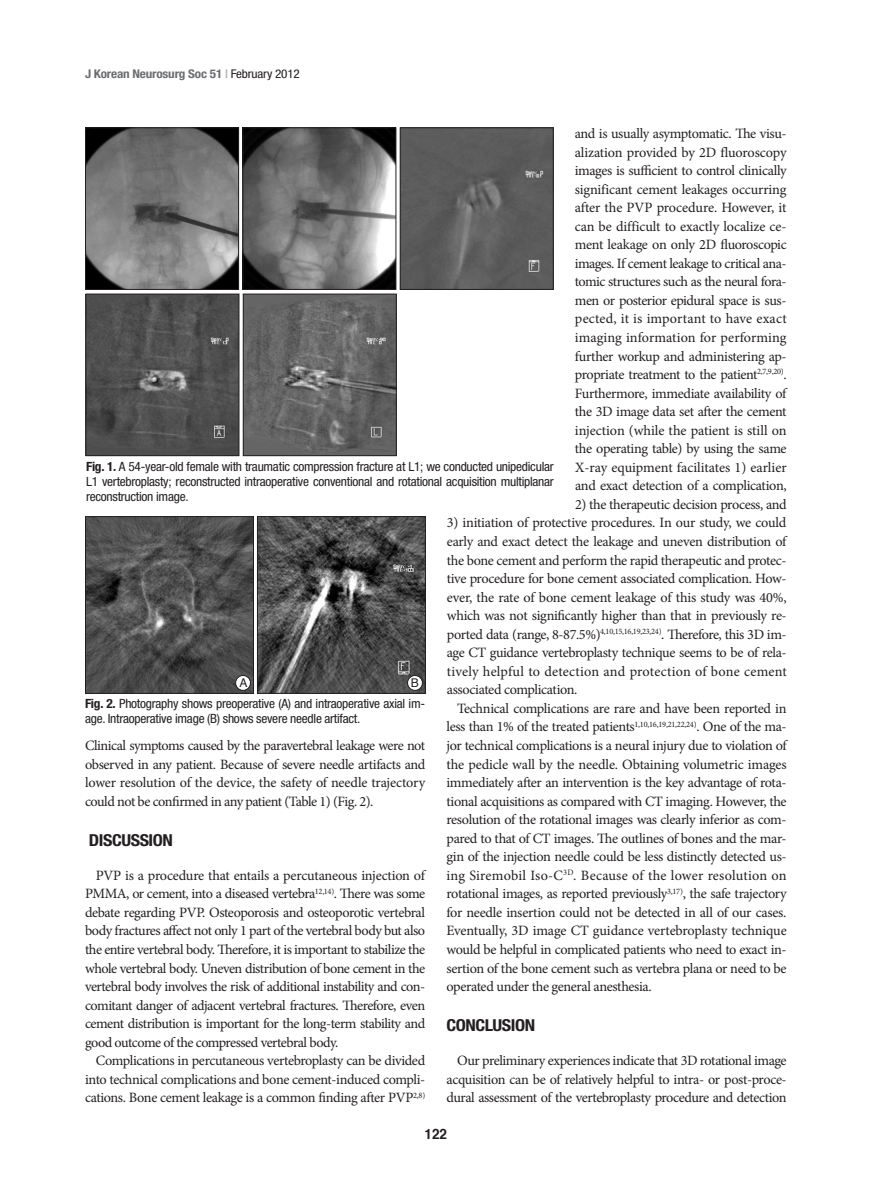
<style>
.page{position:relative;width:893px;height:1191px;background:#fff}
.page>*{position:absolute;margin:0;border:0;box-sizing:border-box;transform-origin:0 0}
.중제_JKNS{font:700 condensed 16.5px "Helvetica Neue LT Std";letter-spacing:-.025em;color:#231f20;scale:1.1 1}
.본문_JKNS{font:14.25px/18.6px "Minion Pro";letter-spacing:-.03em;color:#231f20;text-align:justify}
.t1{font:700 14.25px "Helvetica";color:#231f20;scale:.95 1}
.사진설명_JKNS{font:condensed 12.75px/15px "Helvetica Neue LT Std";letter-spacing:-.02em;color:#231f20;scale:1.05 1}
.t2{font:700 condensed 12px "Helvetica Neue LT Std";letter-spacing:-.015em;color:#6c6d70;scale:1.1 1}
.t3{font:12px "Helvetica";color:#231f20}
.s1{color:#bcbdc0}
.s2{font-weight:400;color:#231f20}
.s3{font-weight:700}
</style>
<div class="page">
<img style="left:87px;top:518px;width:165px;height:173px">
<div style="left:85px;top:516px;width:169px;height:177px;border:1px solid #231f20"></div>
<img style="left:259px;top:518px;width:165px;height:173px">
<div style="left:257px;top:516px;width:169px;height:177px;border:1px solid #231f20"></div>
<div style="left:408px;top:675px;width:14px;height:15px;background:#fff;border-radius:50%"></div>
<div style="left:407px;top:675px;width:16px;height:15px;border:1px solid #231f20;border-radius:50%"></div>
<div style="left:236px;top:675px;width:14px;height:15px;background:#fff;border-radius:50%"></div>
<div style="left:235px;top:675px;width:16px;height:15px;border:1px solid #231f20;border-radius:50%"></div>
<img style="left:88px;top:296px;width:149px;height:158px">
<div style="left:86px;top:294px;width:153px;height:162px;border:1px solid #231f20"></div>
<img style="left:87px;top:130px;width:150px;height:158px">
<div style="left:85px;top:128px;width:154px;height:162px;border:1px solid #231f20"></div>
<img style="left:245px;top:296px;width:149px;height:158px">
<div style="left:243px;top:294px;width:153px;height:162px;border:1px solid #231f20"></div>
<img style="left:245px;top:130px;width:149px;height:158px">
<div style="left:243px;top:128px;width:153px;height:162px;border:1px solid #231f20"></div>
<img style="left:402px;top:130px;width:149px;height:158px">
<div style="left:400px;top:128px;width:153px;height:162px;border:1px solid #231f20"></div>
<p class="t2" style="left:85px;top:66px;width:197px">J Korean Neurosurg Soc 51 <span class="s1">|</span> <span class="s2">February 2012</span></p>
<p class="본문_JKNS" style="left:575px;top:124px;width:214px">and is usually asymptomatic. The visu&shy;alization provided by 2D fluoroscopy images is sufficient to control clinically significant cement leakages occurring after the PVP procedure. However, it can be difficult to exactly localize ce&shy;ment leakage on only 2D fluoroscopic images. If cement leakage to critical ana&shy;tomic structures such as the neural fora&shy;men or posterior epidural space is sus&shy;pected, it is important to have exact imaging information for performing further workup and administering ap&shy;propriate treatment to the patient<sup>2,7,9,20)</sup>.<br>Furthermore, immediate availability of the 3D image data set after the cement injection (while the patient is still on the operating table) by using the same X-ray equipment facilitates 1) earlier and exact detection of a complication,</p>
<p class="본문_JKNS" style="left:575px;top:495px;width:213px">2) the therapeutic decision process, and</p>
<p class="본문_JKNS" style="left:447px;top:513px;width:341px">3) initiation of protective procedures. In our study, we could early and exact detect the leakage and uneven distribution of the bone cement and perform the rapid therapeutic and protec&shy;tive procedure for bone cement associated complication. How&shy;ever, the rate of bone cement leakage of this study was 40%, which was not significantly higher than that in previously re&shy;ported data (range, 8-87.5%)<sup>4,10,15,16,19,23,24)</sup>. Therefore, this 3D im&shy;age CT guidance vertebroplasty technique seems to be of rela&shy;tively helpful to detection and protection of bone cement associated complication.</p>
<p class="본문_JKNS" style="left:446px;top:699px;width:342px;text-indent:11px">Technical complications are rare and have been reported in less than 1% of the treated patients<sup>1,10,16,19,21,22,24)</sup>. One of the ma&shy;jor technical complications is a neural injury due to violation of the pedicle wall by the needle. Obtaining volumetric images immediately after an intervention is the key advantage of rota&shy;tional acquisitions as compared with CT imaging. However, the resolution of the rotational images was clearly inferior as com&shy;pared to that of CT images. The outlines of bones and the mar&shy;gin of the injection needle could be less distinctly detected us&shy;ing Siremobil Iso-C<sup>3D</sup>. Because of the lower resolution on rotational images, as reported previously<sup>3,17)</sup>, the safe trajectory for needle insertion could not be detected in all of our cases.<br>Eventually, 3D image CT guidance vertebroplasty technique would be helpful in complicated patients who need to exact in&shy;sertion of the bone cement such as vertebra plana or need to be operated under the general anesthesia.</p>
<p class="중제_JKNS" style="left:446px;top:1015px;width:82px">CONCLUSION</p>
<p class="본문_JKNS" style="left:446px;top:1051px;width:342px;text-indent:11px">Our preliminary experiences indicate that 3D rotational image acquisition can be of relatively helpful to intra- or post-proce&shy;dural assessment of the vertebroplasty procedure and detection</p>
<p class="사진설명_JKNS" style="left:86px;top:458px;width:447px;text-align:justify"><span class="s3">Fig. 1.</span> A 54-year-old female with traumatic compression fracture at L1; we conducted unipedicular L1 vertebroplasty; reconstructed intraoperative conventional and rotational acquisition multiplanar reconstruction image.</p>
<p class="t3" style="left:239px;top:674px;width:10px">A</p>
<p class="t3" style="left:411px;top:674px;width:10px">B</p>
<p class="사진설명_JKNS" style="left:85px;top:696px;width:325px"><span class="s3">Fig. 2.</span> Photography shows preoperative (A) and intraoperative axial im&shy;age. Intraoperative image (B) shows severe needle artifact.</p>
<p class="본문_JKNS" style="left:85px;top:736px;width:342px">Clinical symptoms caused by the paravertebral leakage were not observed in any patient. Because of severe needle artifacts and lower resolution of the device, the safety of needle trajectory could not be confirmed in any patient (Table 1) (Fig. 2).</p>
<p class="중제_JKNS" style="left:89px;top:830px;width:78px">DISCUSSION</p>
<p class="본문_JKNS" style="left:85px;top:866px;width:342px;text-indent:11px">PVP is a procedure that entails a percutaneous injection of PMMA, or cement, into a diseased vertebra<sup>12,14)</sup>. There was some debate regarding PVP. Osteoporosis and osteoporotic vertebral body fractures affect not only 1 part of the vertebral body but also the entire vertebral body. Therefore, it is important to stabilize the whole vertebral body. Uneven distribution of bone cement in the vertebral body involves the risk of additional instability and con&shy;comitant danger of adjacent vertebral fractures. Therefore, even cement distribution is important for the long-term stability and good outcome of the compressed vertebral body.</p>
<p class="본문_JKNS" style="left:85px;top:1051px;width:342px;text-indent:11px">Complications in percutaneous vertebroplasty can be divided into technical complications and bone cement-induced compli&shy;cations. Bone cement leakage is a common finding after PVP<sup>2,8)</sup></p>
<p class="t1" style="left:425px;top:1123px;width:25px">122</p>
</div>
